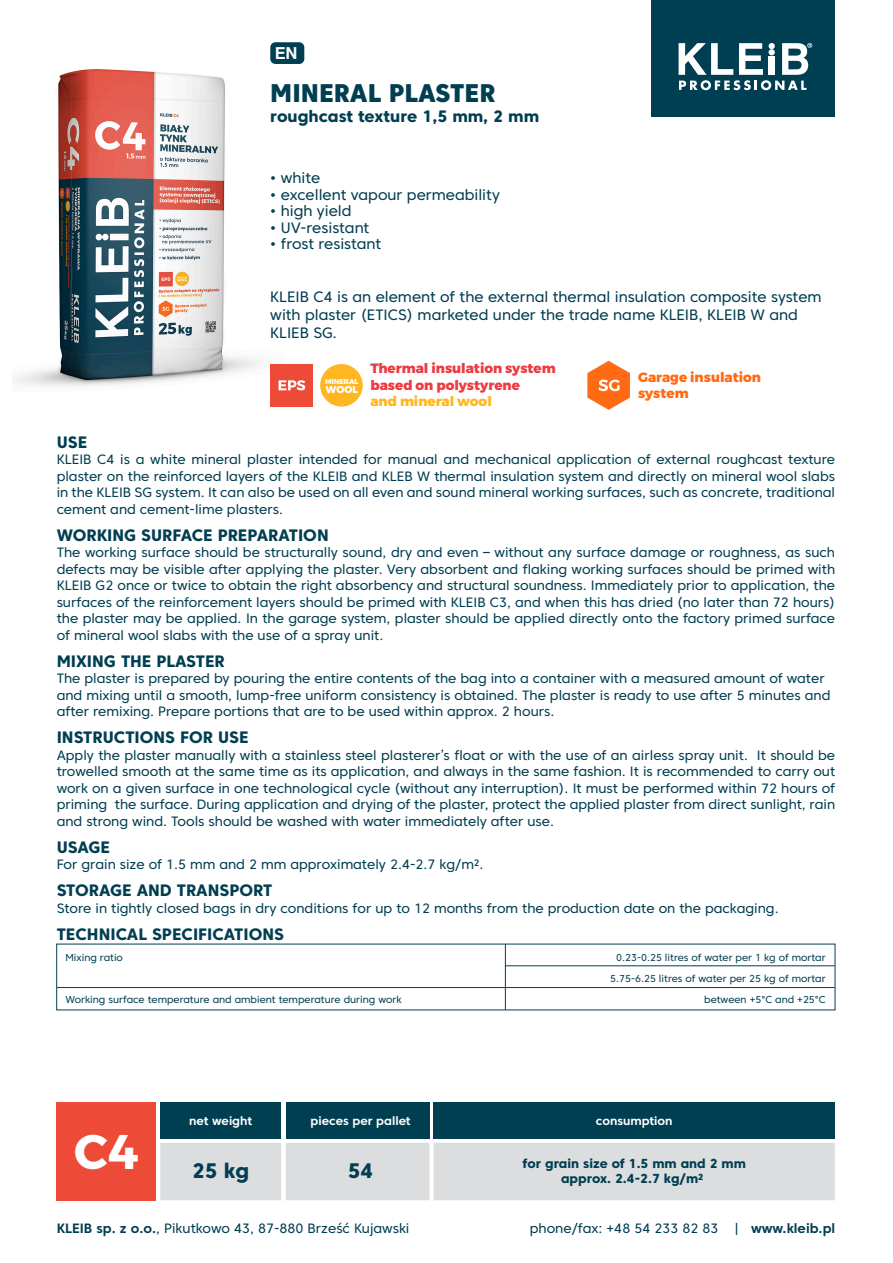
<style>
.page{position:relative;width:893px;height:1263px;background:#fff}
.page>*{position:absolute;margin:0;border:0;box-sizing:border-box;transform-origin:0 0}
.t1{font:700 48.6px "Montserrat";color:#fff}
.t2{font:800 25.5px "Core Sans C 85";color:#003e52}
.t3{font:800 21px "Core Sans C 75";color:#003e52}
.t4{font:800 16.5px "Core Sans C 75";color:#003e52}
.t5{font:700 16.5px "Helvetica";color:#fff}
.t6{font:15px/18px "Core Sans C 45";color:#003e52}
.t7{font:13.5px/16.5px "Core Sans C 45";color:#003e52;text-align:justify}
.t8{font:800 13.5px/16.5px "Montserrat";color:#ee3a41}
.t9{font:800 13.5px/16.5px "Montserrat";color:#ff6b14}
.t10{font:800 13.5px "Montserrat";color:#ffb620}
.t11{font:800 13.05px/15.6px "Core Sans C 75";color:#003e52;text-align:center}
.t12{font:700 12px "Core Sans C 65";color:#fff}
.t13{font:10.05px/21.1px "Core Sans C 45";color:#003e52;text-align:right}
.t14{font:800 10.05px "Montserrat";color:#fff}
.t15{font:800 7.05px "Montserrat";color:#fff}
.s1{font-family:"Core Sans C 65";font-weight:700}
</style>
<div class="page">
<img style="left:13px;top:63px;width:260px;height:323px">
<div style="left:160px;top:1102px;width:121px;height:36px;background:#003e52"></div>
<div style="left:286px;top:1102px;width:143px;height:36px;background:#003e52"></div>
<div style="left:160px;top:1143px;width:675px;height:57px;background:#dcdddf"></div>
<div style="left:434px;top:1102px;width:401px;height:36px;background:#003e52"></div>
<div style="left:270px;top:42px;width:34px;height:22px;background:#003e52;border-radius:5px"></div>
<hr style="left:505px;top:944px;width:1px;height:66px;background:#003e52">
<hr style="left:505px;top:965px;width:330px;height:1px;background:#003e52">
<hr style="left:57px;top:987px;width:778px;height:1px;background:#003e52">
<div style="left:57px;top:1102px;width:99px;height:98px;background:#ed4b38"></div>
<div style="left:651px;top:0;width:184px;height:116px;background:#003e52"></div>
<svg style="left:679px;top:43px;width:133px;height:47px"></svg>
<div style="left:270px;top:364px;width:43px;height:43px;background:#ed4b38"></div>
<svg style="left:279px;top:380px;width:26px;height:10px"></svg>
<svg style="left:587px;top:361px;width:43px;height:49px"></svg>
<div style="left:320px;top:364px;width:43px;height:43px;background:#ffb620;border-radius:50%"></div>
<p class="t5" style="left:275px;top:40px;width:24px">EN</p>
<h2 class="t2" style="left:270px;top:77px;width:227px">MINERAL PLASTER</h2>
<p class="t4" style="left:270px;top:105px;width:270px">roughcast texture 1,5 mm, 2 mm</p>
<p class="t6" style="left:270px;top:169px;width:52px">• white</p>
<p class="t6" style="left:270px;top:185px;width:231px">• excellent vapour permeability</p>
<p class="t6" style="left:270px;top:202px;width:83px">• high yield</p>
<p class="t6" style="left:270px;top:218px;width:100px">• UV-resistant</p>
<p class="t6" style="left:270px;top:235px;width:112px">• frost resistant</p>
<p class="t6" style="left:270px;top:287px;width:553px">KLEIB C4 is an element of the external thermal insulation composite system with plaster (ETICS) marketed under the trade name KLEIB, KLEIB W and<br>KLIEB SG.</p>
<p class="t15" style="left:325px;top:377px;width:35px">MINERAL</p>
<p class="t14" style="left:325px;top:383px;width:34px">WOOL</p>
<p class="t8" style="left:370px;top:361px;width:187px">Thermal insulation system based on polystyrene</p>
<p class="t10" style="left:370px;top:393px;width:123px">and mineral wool</p>
<p class="t9" style="left:638px;top:369px;width:124px">Garage insulation system</p>
<p class="t4" style="left:57px;top:432px;width:32px">USE</p>
<p class="t7" style="left:57px;top:451px;width:780px">KLEIB C4 is a white mineral plaster intended for manual and mechanical application of external roughcast texture plaster on the reinforced layers of the KLEIB and KLEB W thermal insulation system and directly on mineral wool slabs in the KLEIB SG system. It can also be used on all even and sound mineral working surfaces, such as concrete, traditional cement and cement-lime plasters.</p>
<p class="t4" style="left:57px;top:525px;width:274px">WORKING SURFACE PREPARATION</p>
<p class="t7" style="left:57px;top:544px;width:780px">The working surface should be structurally sound, dry and even – without any surface damage or roughness, as such defects may be visible after applying the plaster. Very absorbent and flaking working surfaces should be primed with KLEIB G2 once or twice to obtain the right absorbency and structural soundness. Immediately prior to application, the surfaces of the reinforcement layers should be primed with KLEIB C3, and when this has dried (no later than 72 hours) the plaster may be applied. In the garage system, plaster should be applied directly onto the factory primed surface of mineral wool slabs with the use of a spray unit.</p>
<p class="t4" style="left:57px;top:651px;width:170px">MIXING THE PLASTER</p>
<p class="t7" style="left:57px;top:670px;width:775px;text-align:left">The plaster is prepared by pouring the entire contents of the bag into a container with a measured amount of water and mixing until a smooth, lump-free uniform consistency is obtained. The plaster is ready to use after 5 minutes and after remixing. Prepare portions that are to be used within approx. 2 hours.</p>
<p class="t4" style="left:57px;top:727px;width:193px">INSTRUCTIONS FOR USE</p>
<p class="t7" style="left:57px;top:747px;width:780px">Apply the plaster manually with a stainless steel plasterer’s float or with the use of an airless spray unit. It should be trowelled smooth at the same time as its application, and always in the same fashion. It is recommended to carry out work on a given surface in one technological cycle (without any interruption). It must be performed within 72 hours of priming the surface. During application and drying of the plaster, protect the applied plaster from direct sunlight, rain and strong wind. Tools should be washed with water immediately after use.</p>
<p class="t4" style="left:57px;top:837px;width:55px">USAGE</p>
<p class="t7" style="left:57px;top:856px;width:428px">For grain size of 1.5 mm and 2 mm approximately 2.4-2.7 kg/m².</p>
<p class="t4" style="left:57px;top:880px;width:217px">STORAGE AND TRANSPORT</p>
<p class="t7" style="left:57px;top:900px;width:723px">Store in tightly closed bags in dry conditions for up to 12 months from the production date on the packaging.</p>
<p class="t4" style="left:57px;top:924px;width:229px">TECHNICAL SPECIFICATIONS</p>
<p class="t13" style="left:65px;top:946px;width:59px">Mixing ratio</p>
<p class="t13" style="left:65px;top:989px;width:338px">Working surface temperature and ambient temperature during work</p>
<p class="t13" style="left:610px;top:946px;width:217px">0.23-0.25 litres of water per 1 kg of mortar<br>5.75-6.25 litres of water per 25 kg of mortar between +5°C and +25°C</p>
<h1 class="t1" style="left:74px;top:1121px;width:66px">C4</h1>
<p class="t12" style="left:189px;top:1113px;width:64px">net weight</p>
<h3 class="t3" style="left:192px;top:1157px;width:59px">25 kg</h3>
<h3 class="t3" style="left:348px;top:1157px;width:27px">54</h3>
<p class="t12" style="left:311px;top:1113px;width:102px">pieces per pallet</p>
<p class="t12" style="left:596px;top:1113px;width:78px">consumption</p>
<p class="t11" style="left:522px;top:1155px;width:225px">for grain size of 1.5 mm and 2 mm approx. 2.4-2.7 kg/m²</p>
<p class="t7" style="left:57px;top:1220px;width:354px"><span class="s1">KLEIB sp. z o.o.</span>, Pikutkowo 43, 87-880 Brześć Kujawski</p>
<p class="t7" style="left:530px;top:1220px;width:307px">phone/fax: +48 54 233 82 83 | <span class="s1">www.kleib.pl</span></p>
</div>
